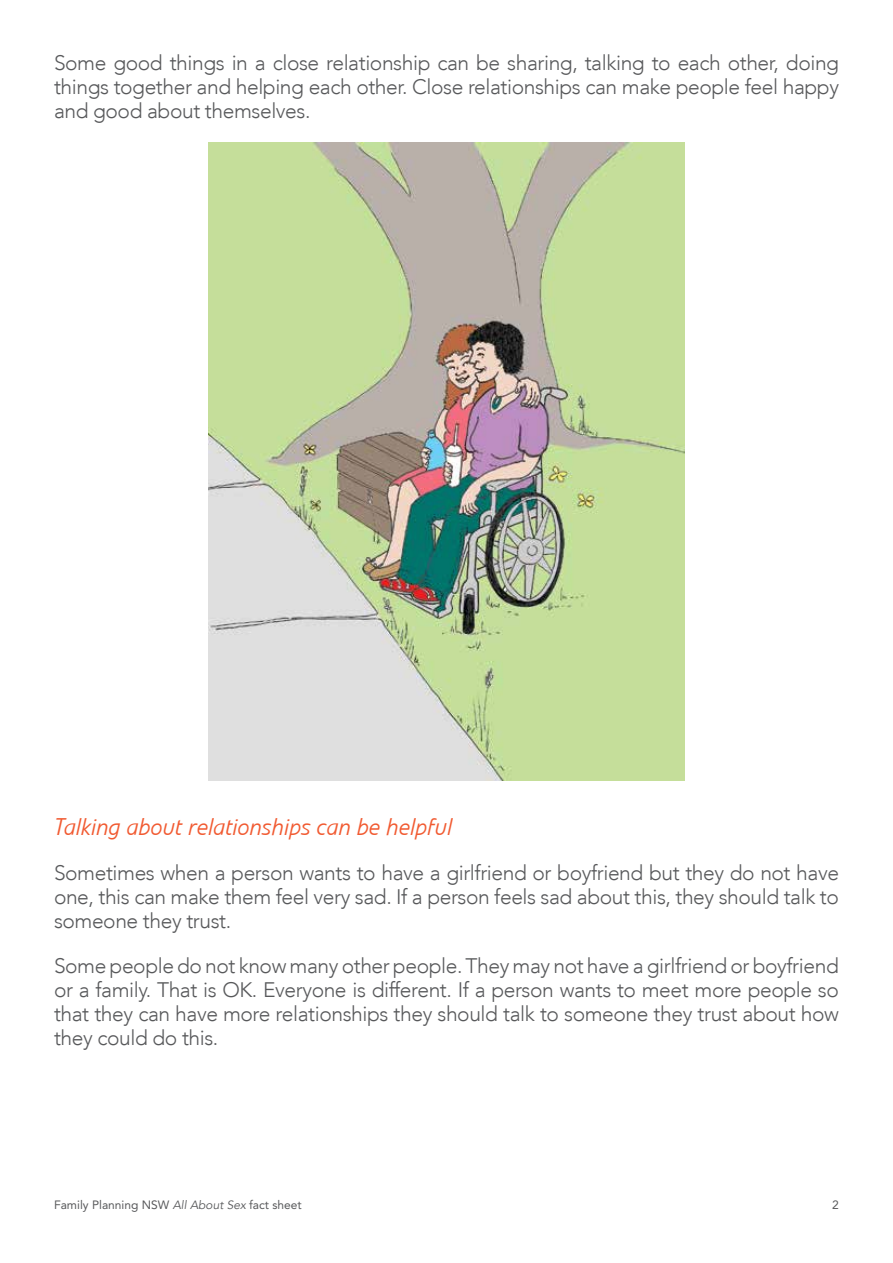
<style>
.page{position:relative;width:893px;height:1263px;background:#fff}
.page>*{position:absolute;margin:0;border:0;box-sizing:border-box;transform-origin:0 0}
.t1{font:italic 300 24px "Linotype Veto";color:#f15a31}
.t2{font:300 21px/24px "Avenir LT";letter-spacing:-.02em;color:#58595b;text-align:justify}
.t3{font:12px "Avenir";color:#58595b}
.s1{font-family:"Avenir LT";font-style:italic}
</style>
<div class="page">
<img style="left:209px;top:143px;width:475px;height:638px">
<p class="t2" style="left:54px;top:51px;width:787px">Some good things in a close relationship can be sharing, talking to each other, doing things together and helping each other. Close relationships can make people feel happy and good about themselves.</p>
<p class="t1" style="left:54px;top:812px;width:400px">Talking about relationships can be helpful</p>
<p class="t2" style="left:54px;top:861px;width:786px">Sometimes when a person wants to have a girlfriend or boyfriend but they do not have one, this can make them feel very sad. If a person feels sad about this, they should talk to someone they trust.</p>
<p class="t2" style="left:54px;top:954px;width:786px">Some people do not know many other people. They may not have a girlfriend or boyfriend or a family. That is OK. Everyone is different. If a person wants to meet more people so that they can have more relationships they should talk to someone they trust about how they could do this.</p>
<p class="t3" style="left:54px;top:1198px;width:249px">Family Planning NSW <span class="s1">All About Sex</span> fact sheet</p>
<p class="t3" style="left:832px;top:1198px;width:8px">2</p>
</div>
